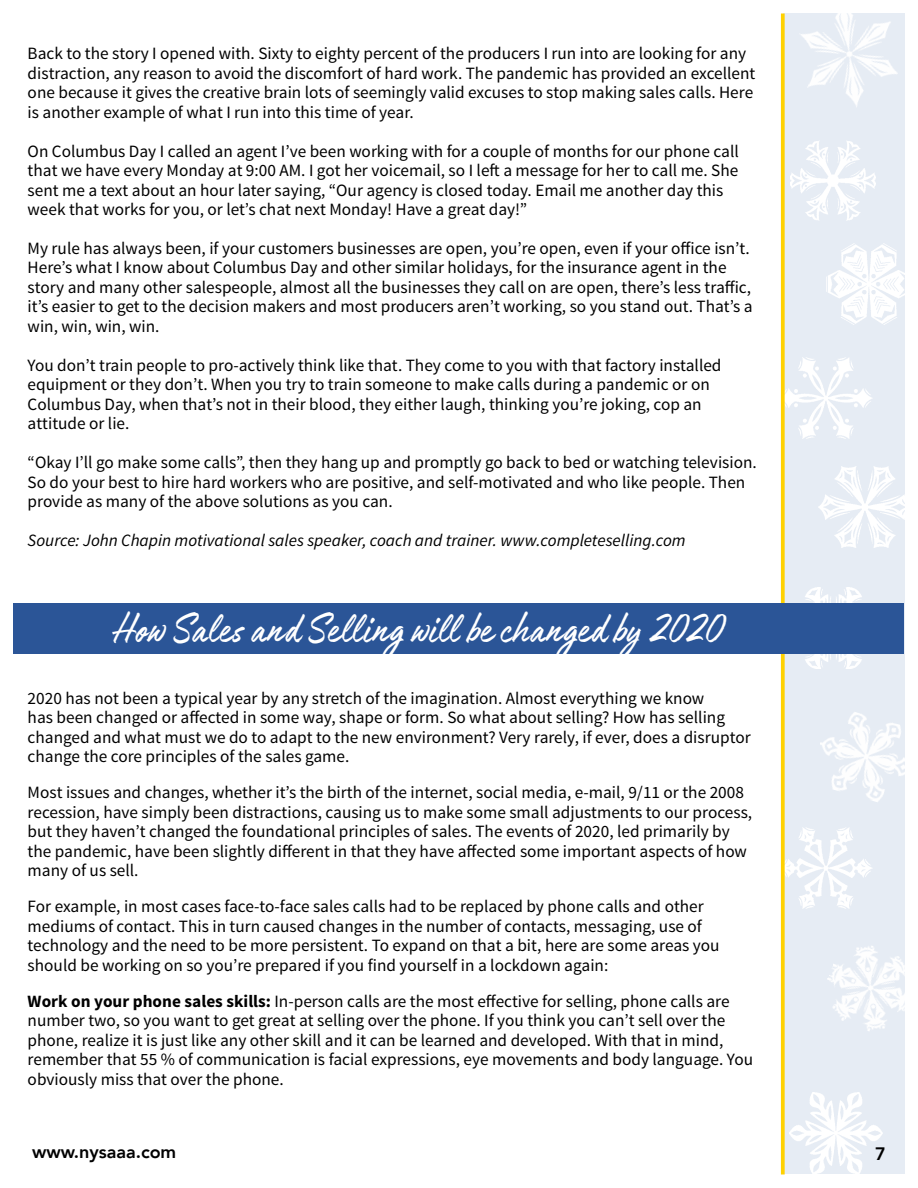
<style>
.page{position:relative;width:918px;height:1188px;background:#fff}
.page>*{position:absolute;margin:0;border:0;box-sizing:border-box;transform-origin:0 0}
.t1{font:48px "Authenia Solid";letter-spacing:.01em;color:#fff;scale:.9 1}
.t2{font:800 18px "Avenir";color:#000}
.t3{font:17.25px/19.5px "Source Sans Pro";color:#000}
.t4{font:italic 17.25px "Source Sans Pro";color:#000}
.s1{font-weight:700}
</style>
<div class="page">
<div style="left:783px;top:14px;width:121px;height:1160px;background:#e6ecf4"></div>
<img style="left:780px;top:358px;width:92px;height:80px">
<img style="left:818px;top:467px;width:87px;height:80px">
<img style="left:820px;top:705px;width:85px;height:103px">
<img style="left:827px;top:935px;width:78px;height:106px">
<img style="left:828px;top:244px;width:77px;height:80px">
<img style="left:780px;top:827px;width:92px;height:81px">
<img style="left:789px;top:588px;width:89px;height:81px">
<img style="left:790px;top:1093px;width:93px;height:80px">
<img style="left:790px;top:141px;width:86px;height:80px">
<img style="left:781px;top:13px;width:124px;height:104px">
<svg style="left:781px;top:14px;width:4px;height:1160px;background:#fcd314"></svg>
<div style="left:14px;top:604px;width:890px;height:50px;background:#2b5597"></div>
<p class="t3" style="left:28px;top:44px;width:729px">Back to the story I opened with. Sixty to eighty percent of the producers I run into are looking for any distraction, any reason to avoid the discomfort of hard work. The pandemic has provided an excellent one because it gives the creative brain lots of seemingly valid excuses to stop making sales calls. Here is another example of what I run into this time of year.</p>
<p class="t3" style="left:28px;top:141px;width:713px">On Columbus Day I called an agent I’ve been working with for a couple of months for our phone call that we have every Monday at 9:00 AM. I got her voicemail, so I left a message for her to call me. She sent me a text about an hour later saying, “Our agency is closed today. Email me another day this week that works for you, or let’s chat next Monday! Have a great day!”</p>
<p class="t3" style="left:28px;top:239px;width:727px">My rule has always been, if your customers businesses are open, you’re open, even if your office isn’t.<br>Here’s what I know about Columbus Day and other similar holidays, for the insurance agent in the story and many other salespeople, almost all the businesses they call on are open, there’s less traffic, it’s easier to get to the decision makers and most producers aren’t working, so you stand out. That’s a win, win, win, win.</p>
<p class="t3" style="left:28px;top:356px;width:695px">You don’t train people to pro-actively think like that. They come to you with that factory installed equipment or they don’t. When you try to train someone to make calls during a pandemic or on Columbus Day, when that’s not in their blood, they either laugh, thinking you’re joking, cop an attitude or lie.</p>
<p class="t3" style="left:28px;top:453px;width:731px">“Okay I’ll go make some calls”, then they hang up and promptly go back to bed or watching television.<br>So do your best to hire hard workers who are positive, and self-motivated and who like people. Then provide as many of the above solutions as you can.</p>
<p class="t4" style="left:28px;top:530px;width:660px">Source: John Chapin motivational sales speaker, coach and trainer. www.completeselling.com</p>
<h1 class="t1" style="left:114px;top:604px;width:679px">How Sales and Selling will be changed by 2020</h1>
<p class="t3" style="left:28px;top:688px;width:725px">2020 has not been a typical year by any stretch of the imagination. Almost everything we know<br>has been changed or affected in some way, shape or form. So what about selling? How has selling changed and what must we do to adapt to the new environment? Very rarely, if ever, does a disruptor change the core principles of the sales game.</p>
<p class="t3" style="left:28px;top:783px;width:726px">Most issues and changes, whether it’s the birth of the internet, social media, e-mail, 9/11 or the 2008 recession, have simply been distractions, causing us to make some small adjustments to our process, but they haven’t changed the foundational principles of sales. The events of 2020, led primarily by the pandemic, have been slightly different in that they have affected some important aspects of how many of us sell.</p>
<p class="t3" style="left:28px;top:897px;width:693px">For example, in most cases face-to-face sales calls had to be replaced by phone calls and other mediums of contact. This in turn caused changes in the number of contacts, messaging, use of technology and the need to be more persistent. To expand on that a bit, here are some areas you should be working on so you’re prepared if you find yourself in a lockdown again:</p>
<p class="t3" style="left:28px;top:991px;width:727px"><span class="s1">Work on your phone sales skills:</span> In-person calls are the most effective for selling, phone calls are number two, so you want to get great at selling over the phone. If you think you can’t sell over the phone, realize it is just like any other skill and it can be learned and developed. With that in mind, remember that 55 % of communication is facial expressions, eye movements and body language. You obviously miss that over the phone.</p>
<p class="t2" style="left:32px;top:1138px;width:146px">www.nysaaa.com</p>
<p class="t2" style="left:875px;top:1140px;width:12px">7</p>
</div>
